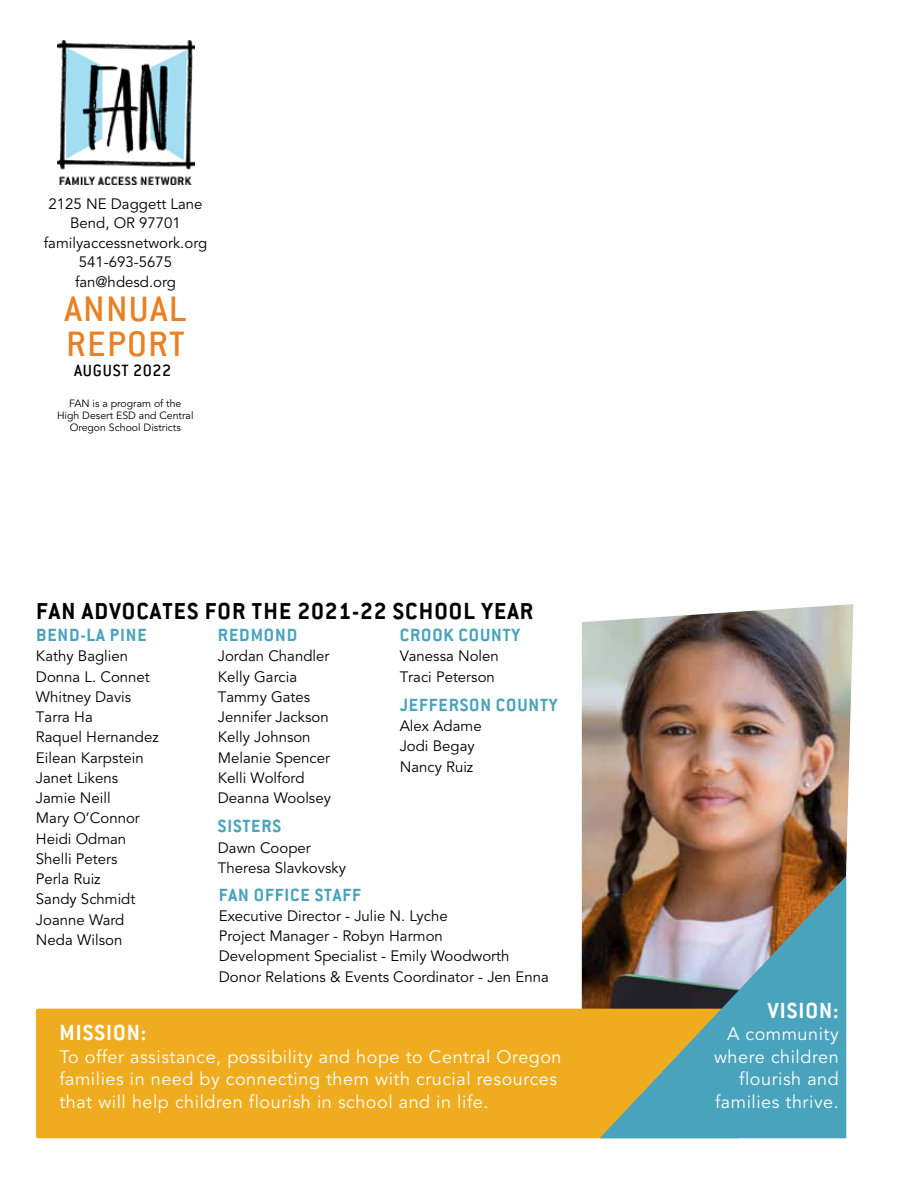
<style>
.page{position:relative;width:918px;height:1188px;background:#fff}
.page>*{position:absolute;margin:0;border:0;box-sizing:border-box;transform-origin:0 0}
.t1{font:500 39px/34.5px "Conduit ITC";letter-spacing:.03em;color:#ea8024}
.t2{font:700 25.5px "Conduit ITC";letter-spacing:.045em;color:#000}
.t3{font:700 24px "Conduit ITC";letter-spacing:.045em;color:#fff}
.t4{font:700 19.5px "Conduit ITC";letter-spacing:.045em;color:#49a3bc}
.t5{font:18px/22.5px "Avenir LT Std";letter-spacing:.03em;color:#fff}
.t6{font:500 18px "Conduit ITC";letter-spacing:.045em;color:#000}
.t7{font:15px/20.2px "Avenir LT Std";color:#000}
.t8{font:10.5px/12px "Avenir LT Std";color:#000;text-align:center}
</style>
<div class="page">
<img style="left:582px;top:604px;width:271px;height:490px">
<img style="left:58px;top:40px;width:137px;height:145px">
<div style="left:36px;top:1009px;width:705px;height:129px;background:#efac1f;border-radius:2px"></div>
<svg style="left:600px;top:876px;width:246px;height:262px;background:#758f86"></svg>
<p class="t7" style="left:44px;top:194px;width:165px;line-height:19.5px;text-align:center">2125 NE Daggett Lane<br>Bend, OR 97701 familyaccessnetwork.org<br>541-693-5675 fan@hdesd.org</p>
<h1 class="t1" style="left:65px;top:291px;width:123px">ANNUAL<br>REPORT</h1>
<p class="t6" style="left:74px;top:361px;width:99px">AUGUST 2022</p>
<p class="t8" style="left:57px;top:398px;width:138px">FAN is a program of the<br>High Desert ESD and Central<br>Oregon School Districts</p>
<h2 class="t2" style="left:36px;top:596px;width:499px">FAN ADVOCATES FOR THE 2021-22 SCHOOL YEAR</h2>
<h3 class="t4" style="left:36px;top:624px;width:112px">BEND-LA PINE</h3>
<p class="t7" style="left:36px;top:646px;width:124px">Kathy Baglien<br>Donna L. Connet<br>Whitney Davis<br>Tarra Ha<br>Raquel Hernandez<br>Eilean Karpstein<br>Janet Likens<br>Jamie Neill<br>Mary O’Connor<br>Heidi Odman<br>Shelli Peters<br>Perla Ruiz<br>Sandy Schmidt<br>Joanne Ward<br>Neda Wilson</p>
<h3 class="t4" style="left:218px;top:624px;width:81px">REDMOND</h3>
<p class="t7" style="left:218px;top:646px;width:115px">Jordan Chandler<br>Kelly Garcia<br>Tammy Gates<br>Jennifer Jackson<br>Kelly Johnson<br>Melanie Spencer<br>Kelli Wolford<br>Deanna Woolsey</p>
<h3 class="t4" style="left:218px;top:815px;width:65px">SISTERS</h3>
<p class="t7" style="left:218px;top:838px;width:130px">Dawn Cooper<br>Theresa Slavkovsky</p>
<h3 class="t4" style="left:400px;top:624px;width:122px">CROOK COUNTY</h3>
<p class="t7" style="left:400px;top:646px;width:101px">Vanessa Nolen<br>Traci Peterson</p>
<h3 class="t4" style="left:400px;top:693px;width:159px">JEFFERSON COUNTY</h3>
<p class="t7" style="left:400px;top:716px;width:83px">Alex Adame<br>Jodi Begay<br>Nancy Ruiz</p>
<h3 class="t4" style="left:219px;top:883px;width:144px">FAN OFFICE STAFF</h3>
<p class="t7" style="left:219px;top:906px;width:332px">Executive Director - Julie N. Lyche<br>Project Manager - Robyn Harmon<br>Development Specialist - Emily Woodworth Donor Relations &amp; Events Coordinator - Jen Enna</p>
<h3 class="t3" style="left:60px;top:1019px;width:88px">MISSION:</h3>
<p class="t5" style="left:59px;top:1046px;width:504px">To offer assistance, possibility and hope to Central Oregon families in need by connecting them with crucial resources that will help children flourish in school and in life.</p>
<h3 class="t3" style="left:768px;top:996px;width:72px">VISION:</h3>
<p class="t5" style="left:714px;top:1023px;width:126px;text-align:right">A community where children flourish and families thrive.</p>
</div>
